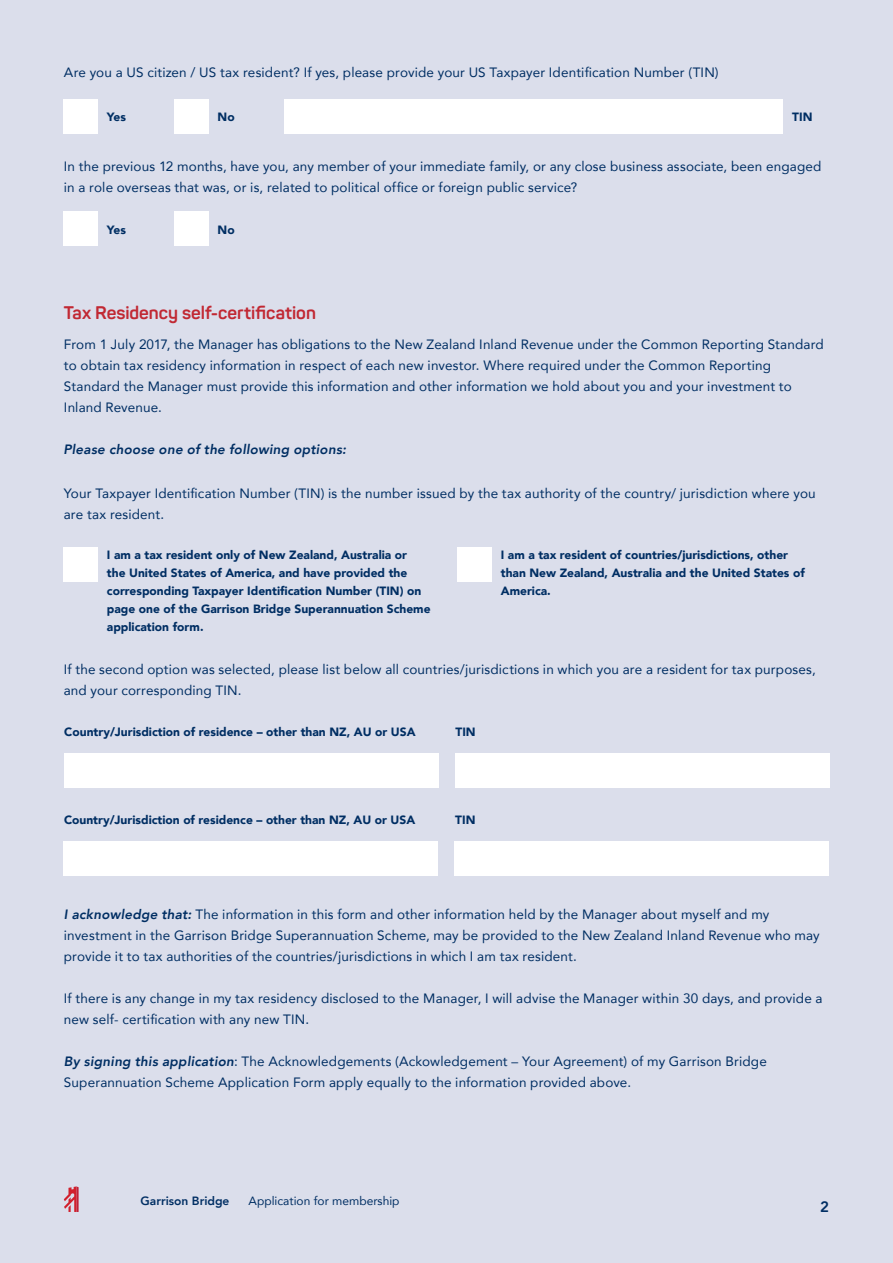
<style>
.page{position:relative;width:893px;height:1263px;background:#dbdeeb}
.page>*{position:absolute;margin:0;border:0;box-sizing:border-box;transform-origin:0 0}
.t1{font:700 18px "Panton";color:#c12833}
.t2{font:800 15px "Avenir";color:#002e63}
.t3{font:13.5px/21px "Avenir";letter-spacing:.01em;color:#002e63}
.t4{font:italic 800 13.5px "Avenir";letter-spacing:.015em;color:#002e63}
.t5{font:900 12px/18px "Avenir";color:#002e63}
.t6{font:12px "Avenir";color:#002e63}
.t7{font:800 12px "Avenir";color:#002e63}
.s1{font-weight:800;font-style:italic}
</style>
<div class="page">
<svg style="left:64px;top:1186px;width:15px;height:26px"></svg>
<div style="left:174px;top:99px;width:34px;height:34px;background:#fff"></div>
<div style="left:284px;top:99px;width:499px;height:34px;background:#fff"></div>
<div style="left:64px;top:99px;width:34px;height:34px;background:#fff"></div>
<div style="left:174px;top:212px;width:34px;height:34px;background:#fff"></div>
<div style="left:64px;top:212px;width:34px;height:34px;background:#fff"></div>
<div style="left:64px;top:547px;width:34px;height:34px;background:#fff"></div>
<div style="left:458px;top:547px;width:34px;height:34px;background:#fff"></div>
<div style="left:64px;top:753px;width:374px;height:34px;background:#fff"></div>
<div style="left:455px;top:753px;width:374px;height:34px;background:#fff"></div>
<div style="left:64px;top:841px;width:374px;height:34px;background:#fff"></div>
<div style="left:455px;top:841px;width:374px;height:34px;background:#fff"></div>
<p class="t3" style="left:64px;top:62px;width:656px">Are you a US citizen / US tax resident? If yes, please provide your US Taxpayer Identification Number (TIN)</p>
<p class="t5" style="left:107px;top:107px;width:21px">Yes</p>
<p class="t5" style="left:218px;top:107px;width:19px">No</p>
<p class="t5" style="left:792px;top:107px;width:22px">TIN</p>
<p class="t3" style="left:64px;top:155px;width:759px">In the previous 12 months, have you, any member of your immediate family, or any close business associate, been engaged in a role overseas that was, or is, related to political office or foreign public service?</p>
<p class="t5" style="left:107px;top:220px;width:21px">Yes</p>
<p class="t5" style="left:218px;top:220px;width:19px">No</p>
<h1 class="t1" style="left:64px;top:302px;width:254px">Tax Residency self-certification</h1>
<p class="t3" style="left:64px;top:334px;width:761px">From 1 July 2017, the Manager has obligations to the New Zealand Inland Revenue under the Common Reporting Standard to obtain tax residency information in respect of each new investor. Where required under the Common Reporting Standard the Manager must provide this information and other information we hold about you and your investment to Inland Revenue.</p>
<p class="t4" style="left:64px;top:441px;width:284px">Please choose one of the following options:</p>
<p class="t3" style="left:64px;top:482px;width:753px">Your Taxpayer Identification Number (TIN) is the number issued by the tax authority of the country/ jurisdiction where you are tax resident.</p>
<p class="t5" style="left:107px;top:546px;width:325px">I am a tax resident only of New Zealand, Australia or<br>the United States of America, and have provided the corresponding Taxpayer Identification Number (TIN) on page one of the Garrison Bridge Superannuation Scheme application form.</p>
<p class="t5" style="left:501px;top:546px;width:305px">I am a tax resident of countries/jurisdictions, other than New Zealand, Australia and the United States of<br>America.</p>
<p class="t3" style="left:64px;top:659px;width:754px">If the second option was selected, please list below all countries/jurisdictions in which you are a resident for tax purposes, and your corresponding TIN.</p>
<p class="t5" style="left:64px;top:722px;width:353px">Country/Jurisdiction of residence – other than NZ, AU or USA</p>
<p class="t5" style="left:455px;top:722px;width:22px">TIN</p>
<p class="t5" style="left:64px;top:810px;width:353px">Country/Jurisdiction of residence – other than NZ, AU or USA</p>
<p class="t5" style="left:455px;top:810px;width:22px">TIN</p>
<p class="t3" style="left:64px;top:903px;width:757px"><span class="s1">I acknowledge that:</span> The information in this form and other information held by the Manager about myself and my investment in the Garrison Bridge Superannuation Scheme, may be provided to the New Zealand Inland Revenue who may provide it to tax authorities of the countries/jurisdictions in which I am tax resident.</p>
<p class="t3" style="left:64px;top:987px;width:760px">If there is any change in my tax residency disclosed to the Manager, I will advise the Manager within 30 days, and provide a new self- certification with any new TIN.</p>
<p class="t3" style="left:64px;top:1050px;width:704px"><span class="s1">By signing this application</span>: The Acknowledgements (Ackowledgement – Your Agreement) of my Garrison Bridge<br>Superannuation Scheme Application Form apply equally to the information provided above.</p>
<p class="t7" style="left:141px;top:1192px;width:90px">Garrison Bridge</p>
<p class="t6" style="left:249px;top:1191px;width:152px">Application for membership</p>
<p class="t2" style="left:820px;top:1195px;width:10px">2</p>
</div>
